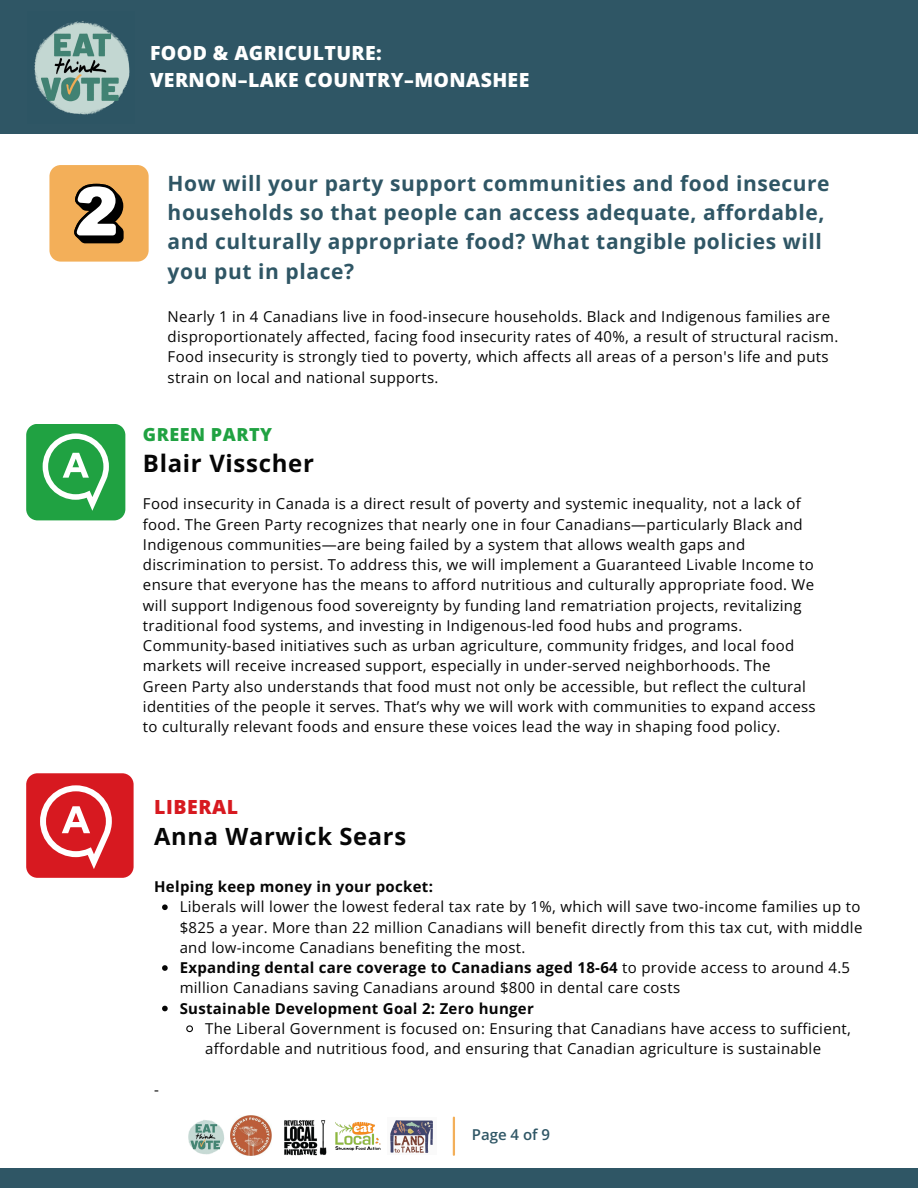
<style>
.page{position:relative;width:918px;height:1188px;background:#fff}
.page>*{position:absolute;margin:0;border:0;box-sizing:border-box;transform-origin:0 0}
.t1{font:700 24px "Open Sans";letter-spacing:.03em;color:#060606}
.t2{font:700 23.7px "Open Sans";letter-spacing:.03em;color:#060606}
.t3{font:700 21px/29.2px "Open Sans";letter-spacing:.03em;color:#2f5665}
.t4{font:800 19.5px/27px "Open Sans";letter-spacing:.02em;color:#fff}
.t5{font:800 19.5px "Open Sans";letter-spacing:.03em;color:#d71920}
.t6{font:800 18px "Open Sans";letter-spacing:.03em;color:#20a242}
.t7{font:15px/20.2px "Open Sans";letter-spacing:.02em;color:#060606}
.t8{font:700 15px "Open Sans";letter-spacing:.02em;color:#060606}
.t9{font:600 15px "Open Sans";color:#2f5665}
.s1{font-weight:700}
</style>
<div class="page">
<div style="left:0;top:0;width:918px;height:134px;background:#2f5665"></div>
<img style="left:188px;top:1120px;width:43px;height:35px">
<img style="left:390px;top:1120px;width:43px;height:33px">
<hr style="left:453px;top:1118px;width:2px;height:37px;background:#f3af59">
<div style="left:0;top:1168px;width:918px;height:20px;background:#2f5665"></div>
<img style="left:34px;top:21px;width:96px;height:94px">
<svg style="left:49px;top:165px;width:100px;height:97px;background:#d7a667"></svg>
<svg style="left:26px;top:424px;width:99px;height:96px;background:#44b160"></svg>
<img style="left:335px;top:1121px;width:46px;height:30px">
<img style="left:284px;top:1120px;width:42px;height:36px">
<img style="left:231px;top:1115px;width:40px;height:41px">
<svg style="left:162px;top:904px;width:6px;height:6px"></svg>
<svg style="left:162px;top:965px;width:6px;height:6px"></svg>
<svg style="left:162px;top:1006px;width:6px;height:5px"></svg>
<svg style="left:186px;top:1025px;width:7px;height:8px"></svg>
<svg style="left:26px;top:773px;width:108px;height:105px;background:#dd3f45"></svg>
<p class="t4" style="left:150px;top:39px;width:381px">FOOD &amp; AGRICULTURE:<br>VERNON–LAKE COUNTRY–MONASHEE</p>
<h1 class="t3" style="left:168px;top:168px;width:663px">How will your party support communities and food insecure households so that people can access adequate, affordable, and culturally appropriate food? What tangible policies will you put in place?</h1>
<h4 class="t7" style="left:168px;top:306px;width:672px">Nearly 1 in 4 Canadians live in food-insecure households. Black and Indigenous families are disproportionately affected, facing food insecurity rates of 40%, a result of structural racism.<br>Food insecurity is strongly tied to poverty, which affects all areas of a person's life and puts strain on local and national supports.</h4>
<p class="t6" style="left:143px;top:422px;width:131px">GREEN PARTY</p>
<p class="t1" style="left:143px;top:446px;width:173px">Blair Visscher</p>
<p class="t7" style="left:143px;top:493px;width:674px">Food insecurity in Canada is a direct result of poverty and systemic inequality, not a lack of food. The Green Party recognizes that nearly one in four Canadians—particularly Black and Indigenous communities—are being failed by a system that allows wealth gaps and discrimination to persist. To address this, we will implement a Guaranteed Livable Income to ensure that everyone has the means to afford nutritious and culturally appropriate food. We will support Indigenous food sovereignty by funding land rematriation projects, revitalizing traditional food systems, and investing in Indigenous-led food hubs and programs.<br>Community-based initiatives such as urban agriculture, community fridges, and local food markets will receive increased support, especially in under-served neighborhoods. The Green Party also understands that food must not only be accessible, but reflect the cultural identities of the people it serves. That’s why we will work with communities to expand access to culturally relevant foods and ensure these voices lead the way in shaping food policy.</p>
<p class="t5" style="left:154px;top:793px;width:85px">LIBERAL</p>
<p class="t2" style="left:154px;top:820px;width:254px">Anna Warwick Sears</p>
<p class="t8" style="left:154px;top:876px;width:280px">Helping keep money in your pocket:</p>
<p class="t7" style="left:180px;top:896px;width:684px">Liberals will lower the lowest federal tax rate by 1%, which will save two-income families up to $825 a year. More than 22 million Canadians will benefit directly from this tax cut, with middle and low-income Canadians benefiting the most.</p>
<p class="t7" style="left:180px;top:957px;width:672px"><span class="s1">Expanding dental care coverage to Canadians aged 18-64</span> to provide access to around 4.5 million Canadians saving Canadians around $800 in dental care costs</p>
<p class="t8" style="left:180px;top:998px;width:356px">Sustainable Development Goal 2: Zero hunger</p>
<p class="t7" style="left:205px;top:1018px;width:647px">The Liberal Government is focused on: Ensuring that Canadians have access to sufficient, affordable and nutritious food, and ensuring that Canadian agriculture is sustainable</p>
<p class="t7" style="left:154px;top:1079px;width:6px">-</p>
<p class="t9" style="left:472px;top:1124px;width:80px">Page 4 of 9</p>
</div>
